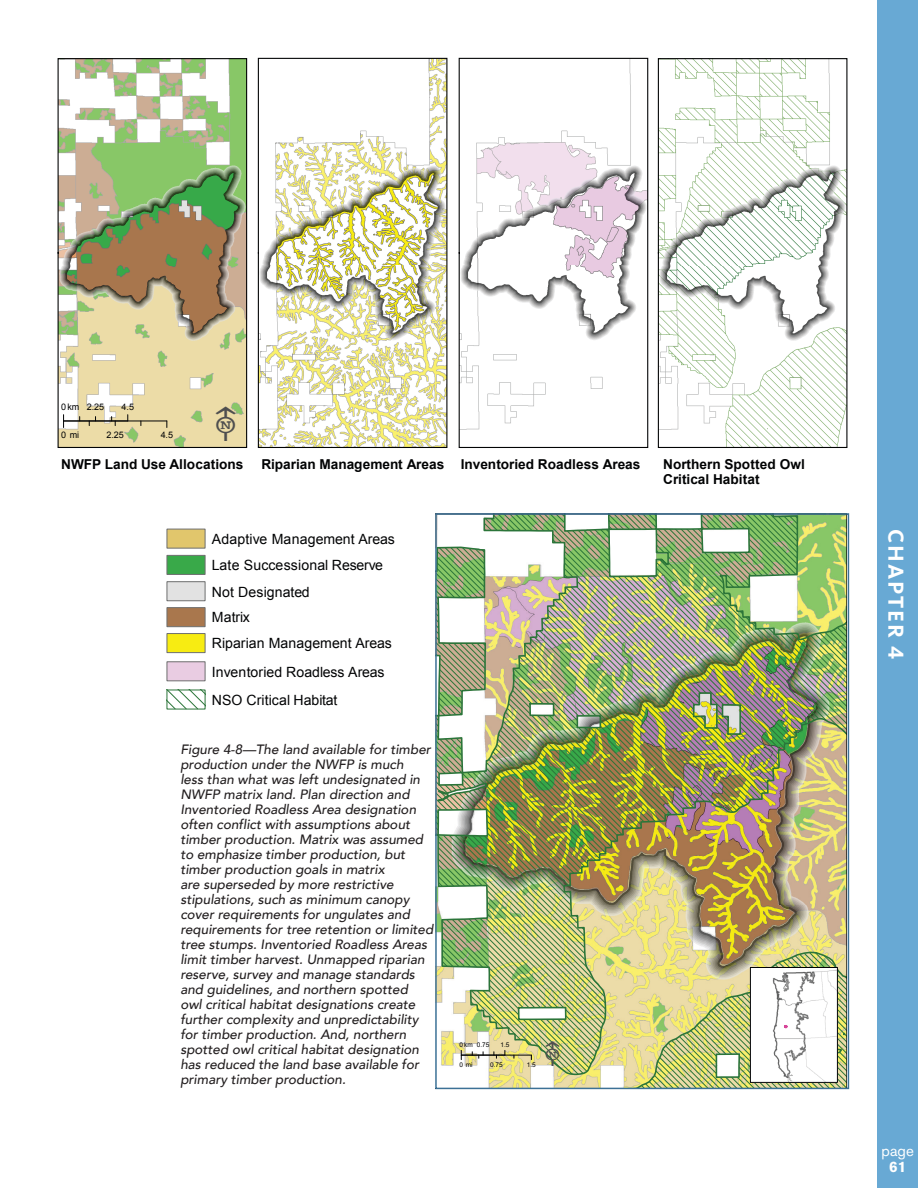
<style>
.page{position:relative;width:918px;height:1188px;background:#fff}
.page>*{position:absolute;margin:0;border:0;box-sizing:border-box;transform-origin:0 0}
.Images{font:45.15px "ESRI North";color:#4f4f4f}
.Images-2{font:32.4px "ESRI North";color:#4f4f4f}
.t1{font:700 22.5px "Kievit Pro";letter-spacing:.085em;color:#fff}
.t2{font:15px "Akzidenz Grotesk BQ";color:#fff}
.t3{font:700 15px "Akzidenz Grotesk BQ";color:#fff}
.Images-3{font:14.1px/26.1px "Arial";letter-spacing:.01em;color:#020304}
.Images-4{font:700 13.65px/15.6px "Arial";letter-spacing:.005em;color:#020304}
.Figure_text{font:italic 500 13.5px "Avenir";color:#231f20}
.Images-5{font:9px "Arial";letter-spacing:-.015em;color:#020304}
.Images-6{font:6.45px "Arial";letter-spacing:-.01em;color:#020304}
</style>
<div class="page">
<div style="left:878px;top:0;width:40px;height:1188px;background:#68a9d4"></div>
<svg style="left:57px;top:58px;width:191px;height:390px;background:#bebe93"></svg>
<hr style="left:64px;top:421px;width:103px;height:1px;background:#020304">
<svg style="left:63px;top:415px;width:1px;height:13px"></svg>
<svg style="left:89px;top:417px;width:7px;height:9px"></svg>
<svg style="left:111px;top:417px;width:5px;height:9px"></svg>
<hr style="left:64px;top:421px;width:64px;height:1px;background:#020304">
<svg style="left:257px;top:57px;width:191px;height:391px"></svg>
<svg style="left:458px;top:57px;width:191px;height:391px"></svg>
<svg style="left:657px;top:58px;width:191px;height:390px"></svg>
<div style="left:167px;top:529px;width:38px;height:20px;background:#e1c66c;border:1px solid #6e6f6f"></div>
<div style="left:167px;top:555px;width:38px;height:20px;background:#39a949;border:1px solid #6e6f6f"></div>
<div style="left:167px;top:581px;width:38px;height:20px;background:#e2e2e2;border:1px solid #6e6f6f"></div>
<div style="left:167px;top:607px;width:38px;height:20px;background:#a9774d;border:1px solid #6e6f6f"></div>
<div style="left:167px;top:633px;width:38px;height:20px;background:#f7ec12;border:1px solid #6e6f6f"></div>
<div style="left:167px;top:661px;width:38px;height:20px;background:#e9cce2;border:1px solid #6e6f6f"></div>
<svg style="left:169px;top:692px;width:34px;height:15px"></svg>
<img style="left:438px;top:516px;width:408px;height:353px">
<svg style="left:438px;top:869px;width:408px;height:217px"></svg>
<div style="left:750px;top:967px;width:88px;height:116px;border:1px solid #020304"></div>
<div style="left:435px;top:513px;width:414px;height:576px;border:2px solid #3c7196"></div>
<p class="Images-5" style="left:61px;top:401px;width:45px">0 km 2.25</p>
<p class="Images-5" style="left:122px;top:401px;width:14px">4.5</p>
<p class="Images-5" style="left:61px;top:429px;width:20px">0 mi</p>
<p class="Images-5" style="left:107px;top:429px;width:19px">2.25</p>
<p class="Images-5" style="left:161px;top:429px;width:14px">4.5</p>
<p class="Images" style="left:216px;top:399px;width:21px">E</p>
<p class="Images-4" style="left:61px;top:457px;width:184px">NWFP Land Use Allocations</p>
<p class="Images-4" style="left:261px;top:457px;width:381px">Riparian Management Areas Inventoried Roadless Areas</p>
<p class="Images-4" style="left:663px;top:457px;width:143px">Northern Spotted Owl<br>Critical Habitat</p>
<p class="Images-3" style="left:212px;top:526px;width:184px">Adaptive Management Areas<br>Late Successional Reserve<br>Not Designated<br>Matrix<br>Riparian Management Areas</p>
<p class="Images-3" style="left:212px;top:658px;width:174px;line-height:28.2px">Inventoried Roadless Areas<br>NSO Critical Habitat</p>
<p class="Figure_text" style="left:180px;top:741px;width:252px">Figure 4-8—The land available for timber</p>
<p class="Figure_text" style="left:180px;top:756px;width:225px">production under the NWFP is much</p>
<p class="Figure_text" style="left:180px;top:771px;width:241px">less than what was left undesignated in</p>
<p class="Figure_text" style="left:180px;top:786px;width:231px">NWFP matrix land. Plan direction and</p>
<p class="Figure_text" style="left:180px;top:801px;width:237px">Inventoried Roadless Area designation</p>
<p class="Figure_text" style="left:180px;top:816px;width:231px">often conflict with assumptions about</p>
<p class="Figure_text" style="left:180px;top:831px;width:244px">timber production. Matrix was assumed</p>
<p class="Figure_text" style="left:180px;top:846px;width:226px">to emphasize timber production, but</p>
<p class="Figure_text" style="left:180px;top:861px;width:206px">timber production goals in matrix</p>
<p class="Figure_text" style="left:180px;top:876px;width:215px">are superseded by more restrictive</p>
<p class="Figure_text" style="left:180px;top:891px;width:231px">stipulations, such as minimum canopy</p>
<p class="Figure_text" style="left:180px;top:906px;width:231px">cover requirements for ungulates and</p>
<p class="Figure_text" style="left:180px;top:921px;width:255px">requirements for tree retention or limited</p>
<p class="Figure_text" style="left:180px;top:936px;width:248px">tree stumps. Inventoried Roadless Areas</p>
<p class="Figure_text" style="left:180px;top:951px;width:246px">limit timber harvest. Unmapped riparian</p>
<p class="Figure_text" style="left:180px;top:966px;width:236px">reserve, survey and manage standards</p>
<p class="Figure_text" style="left:180px;top:981px;width:229px">and guidelines, and northern spotted</p>
<p class="Figure_text" style="left:180px;top:996px;width:237px">owl critical habitat designations create</p>
<p class="Figure_text" style="left:180px;top:1011px;width:240px">further complexity and unpredictability</p>
<p class="Figure_text" style="left:180px;top:1026px;width:227px">for timber production. And, northern</p>
<p class="Figure_text" style="left:180px;top:1041px;width:240px">spotted owl critical habitat designation</p>
<p class="Figure_text" style="left:180px;top:1056px;width:240px">has reduced the land base available for</p>
<p class="Figure_text" style="left:180px;top:1071px;width:167px">primary timber production.</p>
<p class="Images-6" style="left:460px;top:1041px;width:15px">0km</p>
<p class="Images-6" style="left:477px;top:1041px;width:14px">0.75</p>
<p class="Images-6" style="left:500px;top:1041px;width:10px">1.5</p>
<p class="Images-6" style="left:460px;top:1061px;width:15px">0 mi</p>
<p class="Images-6" style="left:490px;top:1061px;width:14px">0.75</p>
<p class="Images-6" style="left:527px;top:1061px;width:10px">1.5</p>
<p class="Images-2" style="left:546px;top:1036px;width:16px">E</p>
<h3 class="t1" style="left:909px;top:529px;width:131px;rotate:90deg">CHAPTER 4</h3>
<p class="t2" style="left:882px;top:1142px;width:34px">page</p>
<p class="t3" style="left:889px;top:1158px;width:18px">61</p>
</div>
